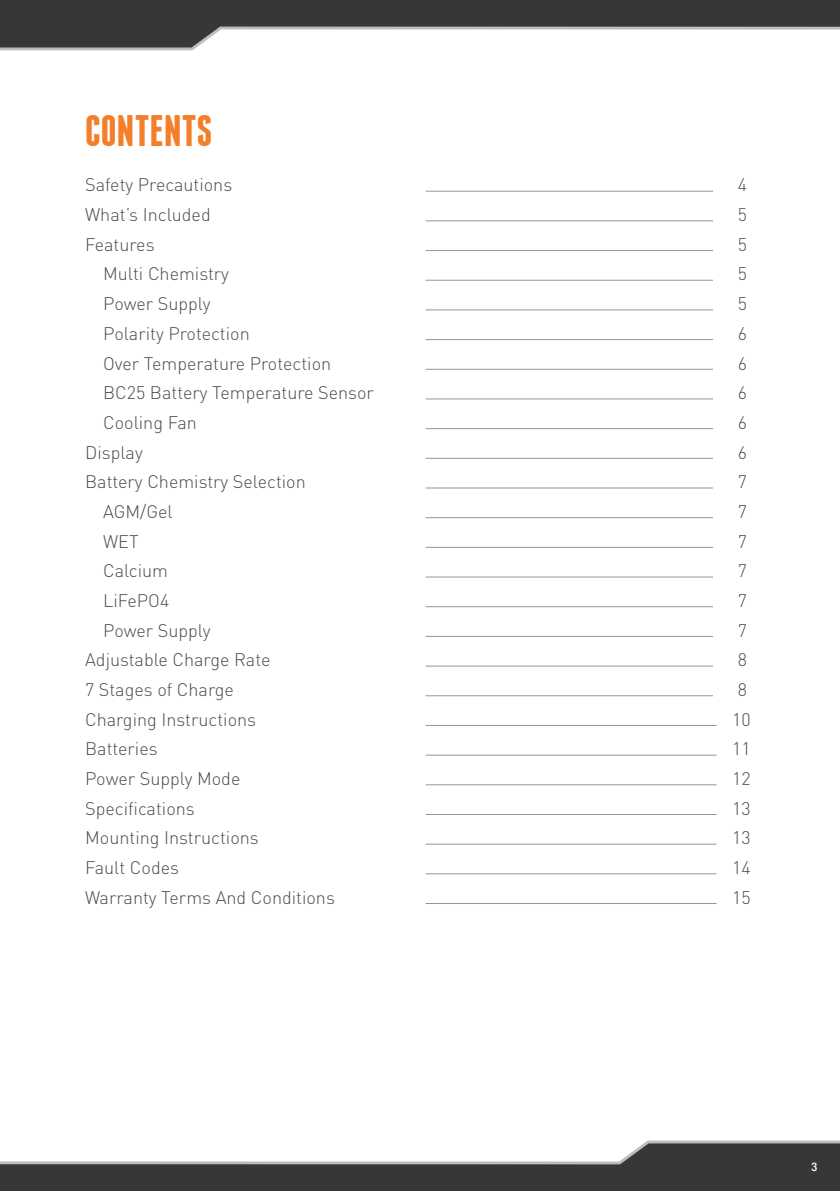
<style>
.page{position:relative;width:840px;height:1191px;background:#fff}
.page>*{position:absolute;margin:0;border:0;box-sizing:border-box;transform-origin:0 0}
.Manual_HEADER_1{font:700 44px "Franchise";color:#f47f2a}
.Manual_CONTENTS{font:300 18px "DIN";color:#4b4c4d}
.t1{font:500 condensed 12px "Helvetica Neue LT";color:#fff}
</style>
<div class="page">
<div style="left:0;top:1165px;width:839px;height:26px;background:#383738"></div>
<svg style="left:0;top:1140px;width:839px;height:25px"></svg>
<div style="left:0;top:0;width:839px;height:25px;background:#383738"></div>
<svg style="left:0;top:25px;width:839px;height:26px"></svg>
<hr style="left:425px;top:191px;width:287px;height:1px;background:#939598">
<hr style="left:425px;top:220px;width:287px;height:1px;background:#939598">
<hr style="left:425px;top:250px;width:287px;height:1px;background:#939598">
<hr style="left:425px;top:280px;width:287px;height:1px;background:#939598">
<hr style="left:425px;top:309px;width:287px;height:1px;background:#939598">
<hr style="left:425px;top:339px;width:287px;height:1px;background:#939598">
<hr style="left:425px;top:369px;width:287px;height:1px;background:#939598">
<hr style="left:425px;top:398px;width:287px;height:1px;background:#939598">
<hr style="left:425px;top:428px;width:287px;height:1px;background:#939598">
<hr style="left:425px;top:458px;width:287px;height:1px;background:#939598">
<hr style="left:425px;top:487px;width:287px;height:1px;background:#939598">
<hr style="left:425px;top:517px;width:287px;height:1px;background:#939598">
<hr style="left:425px;top:547px;width:287px;height:1px;background:#939598">
<hr style="left:425px;top:576px;width:287px;height:1px;background:#939598">
<hr style="left:425px;top:606px;width:287px;height:1px;background:#939598">
<hr style="left:425px;top:636px;width:287px;height:1px;background:#939598">
<hr style="left:425px;top:665px;width:287px;height:1px;background:#939598">
<hr style="left:425px;top:695px;width:287px;height:1px;background:#939598">
<hr style="left:425px;top:725px;width:291px;height:1px;background:#939598">
<hr style="left:425px;top:755px;width:291px;height:1px;background:#939598">
<hr style="left:425px;top:784px;width:291px;height:1px;background:#939598">
<hr style="left:425px;top:814px;width:291px;height:1px;background:#939598">
<hr style="left:425px;top:844px;width:291px;height:1px;background:#939598">
<hr style="left:425px;top:873px;width:291px;height:1px;background:#939598">
<hr style="left:425px;top:903px;width:291px;height:1px;background:#939598">
<p class="Manual_HEADER_1" style="left:85px;top:110px;width:128px">CONTENTS</p>
<p class="Manual_CONTENTS" style="left:85px;top:174px;width:148px">Safety Precautions</p>
<p class="Manual_CONTENTS" style="left:737px;top:174px;width:11px">4</p>
<p class="Manual_CONTENTS" style="left:85px;top:203px;width:127px">What’s Included</p>
<p class="Manual_CONTENTS" style="left:737px;top:203px;width:11px">5</p>
<p class="Manual_CONTENTS" style="left:85px;top:233px;width:71px">Features</p>
<p class="Manual_CONTENTS" style="left:737px;top:233px;width:11px">5</p>
<p class="Manual_CONTENTS" style="left:103px;top:263px;width:127px">Multi Chemistry</p>
<p class="Manual_CONTENTS" style="left:737px;top:263px;width:11px">5</p>
<p class="Manual_CONTENTS" style="left:103px;top:293px;width:109px">Power Supply</p>
<p class="Manual_CONTENTS" style="left:737px;top:293px;width:11px">5</p>
<p class="Manual_CONTENTS" style="left:103px;top:322px;width:148px">Polarity Protection</p>
<p class="Manual_CONTENTS" style="left:737px;top:322px;width:11px">6</p>
<p class="Manual_CONTENTS" style="left:103px;top:352px;width:229px">Over Temperature Protection</p>
<p class="Manual_CONTENTS" style="left:737px;top:352px;width:11px">6</p>
<p class="Manual_CONTENTS" style="left:103px;top:382px;width:272px">BC25 Battery Temperature Sensor</p>
<p class="Manual_CONTENTS" style="left:737px;top:382px;width:11px">6</p>
<p class="Manual_CONTENTS" style="left:103px;top:411px;width:95px">Cooling Fan</p>
<p class="Manual_CONTENTS" style="left:737px;top:411px;width:11px">6</p>
<p class="Manual_CONTENTS" style="left:85px;top:441px;width:59px">Display</p>
<p class="Manual_CONTENTS" style="left:737px;top:441px;width:11px">6</p>
<p class="Manual_CONTENTS" style="left:85px;top:471px;width:222px">Battery Chemistry Selection</p>
<p class="Manual_CONTENTS" style="left:737px;top:471px;width:11px">7</p>
<p class="Manual_CONTENTS" style="left:103px;top:500px;width:71px">AGM/Gel</p>
<p class="Manual_CONTENTS" style="left:737px;top:500px;width:11px">7</p>
<p class="Manual_CONTENTS" style="left:103px;top:530px;width:37px">WET</p>
<p class="Manual_CONTENTS" style="left:737px;top:530px;width:11px">7</p>
<p class="Manual_CONTENTS" style="left:103px;top:560px;width:66px">Calcium</p>
<p class="Manual_CONTENTS" style="left:737px;top:560px;width:11px">7</p>
<p class="Manual_CONTENTS" style="left:103px;top:589px;width:68px">LiFePO4</p>
<p class="Manual_CONTENTS" style="left:737px;top:589px;width:11px">7</p>
<p class="Manual_CONTENTS" style="left:103px;top:619px;width:109px">Power Supply</p>
<p class="Manual_CONTENTS" style="left:737px;top:619px;width:11px">7</p>
<p class="Manual_CONTENTS" style="left:85px;top:649px;width:187px">Adjustable Charge Rate</p>
<p class="Manual_CONTENTS" style="left:737px;top:649px;width:11px">8</p>
<p class="Manual_CONTENTS" style="left:85px;top:678px;width:150px">7 Stages of Charge</p>
<p class="Manual_CONTENTS" style="left:737px;top:678px;width:11px">8</p>
<p class="Manual_CONTENTS" style="left:85px;top:708px;width:172px">Charging Instructions</p>
<p class="Manual_CONTENTS" style="left:731px;top:708px;width:20px">10</p>
<p class="Manual_CONTENTS" style="left:85px;top:738px;width:74px">Batteries</p>
<p class="Manual_CONTENTS" style="left:731px;top:738px;width:20px">11</p>
<p class="Manual_CONTENTS" style="left:85px;top:767px;width:157px">Power Supply Mode</p>
<p class="Manual_CONTENTS" style="left:731px;top:767px;width:20px">12</p>
<p class="Manual_CONTENTS" style="left:85px;top:797px;width:111px">Specifications</p>
<p class="Manual_CONTENTS" style="left:731px;top:797px;width:20px">13</p>
<p class="Manual_CONTENTS" style="left:85px;top:827px;width:175px">Mounting Instructions</p>
<p class="Manual_CONTENTS" style="left:731px;top:827px;width:20px">13</p>
<p class="Manual_CONTENTS" style="left:85px;top:856px;width:95px">Fault Codes</p>
<p class="Manual_CONTENTS" style="left:731px;top:856px;width:20px">14</p>
<p class="Manual_CONTENTS" style="left:85px;top:886px;width:251px">Warranty Terms And Conditions</p>
<p class="Manual_CONTENTS" style="left:731px;top:886px;width:20px">15</p>
<p class="t1" style="left:811px;top:1159px;width:7px">3</p>
</div>
